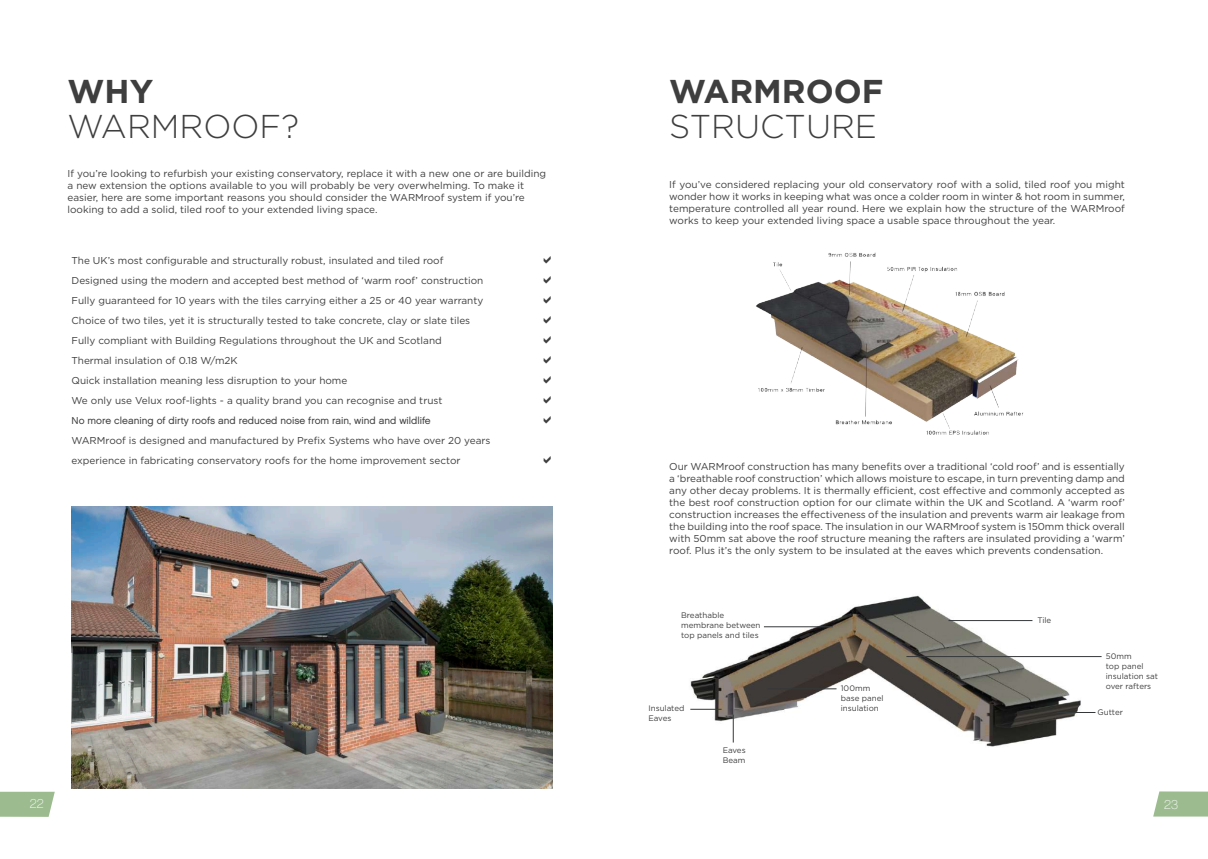
<style>
.page{position:relative;width:1208px;height:859px;background:#fff}
.page>*{position:absolute;margin:0;border:0;box-sizing:border-box;transform-origin:0 0}
.t1{font:300 33px "Gotham";color:#3e3e3f}
.t2{font:700 33px "Gotham";color:#3e3e3f}
.t3{font:13px "Chalet Paris Nineteen Eighty";color:#fff}
.t4{font:10px/12px "Gotham";color:#3e3e3f}
.t5{font:10px "Chalet London Nineteen Sixty";color:#3e3e3f}
.t6{font:8px/10px "Gotham";color:#3e3e3f}
</style>
<div class="page">
<svg style="left:0;top:792px;width:55px;height:25px"></svg>
<img style="left:690px;top:595px;width:401px;height:152px">
<svg style="left:1153px;top:791px;width:55px;height:25px"></svg>
<hr style="left:948px;top:620px;width:84px;height:1px;background:#353839">
<hr style="left:1056px;top:712px;width:39px;height:1px;background:#353839">
<hr style="left:767px;top:689px;width:69px;height:1px;background:#353839">
<svg style="left:733px;top:715px;width:1px;height:27px"></svg>
<hr style="left:906px;top:656px;width:195px;height:1px;background:#353839">
<hr style="left:764px;top:627px;width:69px;height:1px;background:#353839">
<img style="left:71px;top:506px;width:481px;height:283px">
<hr style="left:690px;top:709px;width:31px;height:1px;background:#353839">
<img style="left:747px;top:252px;width:276px;height:183px">
<h1 class="t2" style="left:68px;top:69px;width:87px">WHY</h1>
<h1 class="t1" style="left:68px;top:105px;width:233px">WARMROOF?</h1>
<p class="t4" style="left:68px;top:167px;width:480px">If you’re looking to refurbish your existing conservatory, replace it with a new one or are building a new extension the options available to you will probably be very overwhelming. To make it easier, here are some important reasons you should consider the WARMroof system if you’re looking to add a solid, tiled roof to your extended living space.</p>
<p class="t4" style="left:72px;top:251px;width:413px;line-height:20px">The UK’s most configurable and structurally robust, insulated and tiled roof Designed using the modern and accepted best method of ‘warm roof’ construction Fully guaranteed for 10 years with the tiles carrying either a 25 or 40 year warranty Choice of two tiles, yet it is structurally tested to take concrete, clay or slate tiles Fully compliant with Building Regulations throughout the UK and Scotland Thermal insulation of 0.18 W/m2K<br>Quick installation meaning less disruption to your home<br>We only use Velux roof-lights - a quality brand you can recognise and trust</p>
<p class="t5" style="left:72px;top:415px;width:361px">No more cleaning of dirty roofs and reduced noise from rain, wind and wildlife</p>
<p class="t4" style="left:72px;top:431px;width:420px;line-height:20px">WARMroof is designed and manufactured by Prefix Systems who have over 20 years experience in fabricating conservatory roofs for the home improvement sector</p>
<h2 class="t3" style="left:30px;top:796px;width:15px">22</h2>
<h1 class="t2" style="left:669px;top:69px;width:216px">WARMROOF</h1>
<h1 class="t1" style="left:669px;top:105px;width:209px">STRUCTURE</h1>
<p class="t4" style="left:669px;top:178px;width:457px;text-align:justify">If you’ve considered replacing your old conservatory roof with a solid, tiled roof you might wonder how it works in keeping what was once a colder room in winter &amp; hot room in summer, temperature controlled all year round. Here we explain how the structure of the WARMroof works to keep your extended living space a usable space throughout the year.</p>
<p class="t4" style="left:669px;top:460px;width:457px;text-align:justify">Our WARMroof construction has many benefits over a traditional ‘cold roof’ and is essentially a ‘breathable roof construction’ which allows moisture to escape, in turn preventing damp and any other decay problems. It is thermally efficient, cost effective and commonly accepted as the best roof construction option for our climate within the UK and Scotland. A ‘warm roof’ construction increases the effectiveness of the insulation and prevents warm air leakage from the building into the roof space. The insulation in our WARMroof system is 150mm thick overall with 50mm sat above the roof structure meaning the rafters are insulated providing a ‘warm’ roof. Plus it’s the only system to be insulated at the eaves which prevents condensation.</p>
<p class="t6" style="left:681px;top:610px;width:81px">Breathable membrane between top panels and tiles</p>
<p class="t6" style="left:648px;top:703px;width:38px">Insulated<br>Eaves</p>
<p class="t6" style="left:722px;top:745px;width:25px">Eaves<br>Beam</p>
<p class="t6" style="left:840px;top:683px;width:44px">100mm base panel insulation</p>
<p class="t6" style="left:1037px;top:615px;width:15px">Tile</p>
<p class="t6" style="left:1105px;top:651px;width:54px">50mm<br>top panel insulation sat over rafters</p>
<p class="t6" style="left:1097px;top:707px;width:27px">Gutter</p>
<h2 class="t3" style="left:1164px;top:797px;width:15px">23</h2>
</div>
